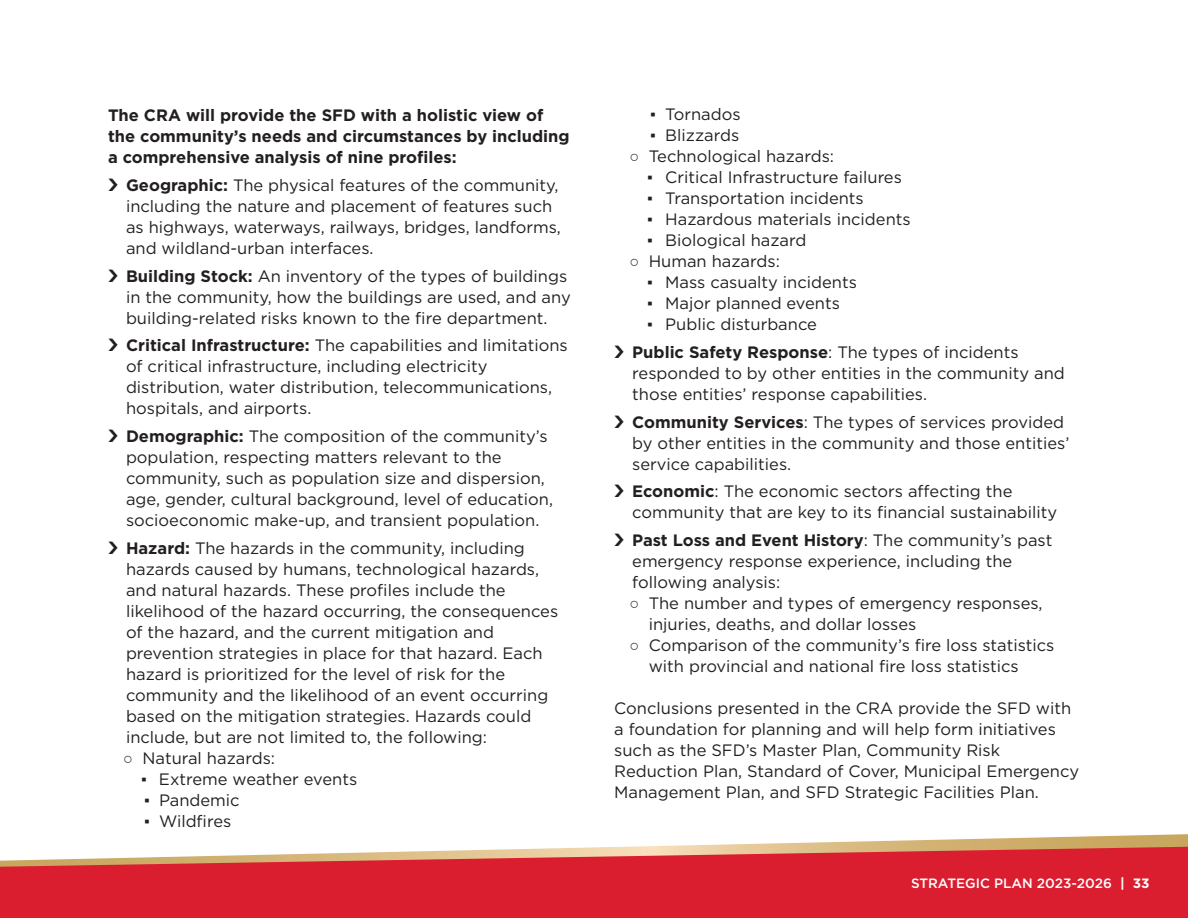
<style>
.page{position:relative;width:1188px;height:918px;background:#fff}
.page>*{position:absolute;margin:0;border:0;box-sizing:border-box;transform-origin:0 0}
.t1{font:16.5px/21px "Gotham";color:#231f20}
.t2{font:700 16.5px/21px "Gotham";color:#231f20}
.t3{font:500 13.5px "Gotham";color:#fff}
.s1{font-weight:700}
.s2{font-family:"Arial Narrow"}
</style>
<div class="page">
<svg style="left:620px;top:834px;width:568px;height:13px"></svg>
<svg style="left:0;top:847px;width:1188px;height:71px;background:#dc3741"></svg>
<img style="left:0;top:0;width:1px;height:860px">
<p class="t2" style="left:108px;top:105px;width:463px">The CRA will provide the SFD with a holistic view of the community’s needs and circumstances by including a comprehensive analysis of nine profiles:</p>
<p class="t1" style="left:126px;top:174px;width:437px"><span class="s1">Geographic:</span> The physical features of the community, including the nature and placement of features such as highways, waterways, railways, bridges, landforms, and wildland-urban interfaces.</p>
<p class="t1" style="left:126px;top:265px;width:446px"><span class="s1">Building Stock:</span> An inventory of the types of buildings in the community, how the buildings are used, and any building-related risks known to the fire department.</p>
<p class="t1" style="left:126px;top:335px;width:443px"><span class="s1">Critical Infrastructure:</span> The capabilities and limitations of critical infrastructure, including electricity distribution, water distribution, telecommunications, hospitals, and airports.</p>
<p class="t1" style="left:126px;top:426px;width:429px"><span class="s1">Demographic:</span> The composition of the community’s population, respecting matters relevant to the community, such as population size and dispersion, age, gender, cultural background, level of education, socioeconomic make-up, and transient population.</p>
<p class="t1" style="left:126px;top:537px;width:434px"><span class="s1">Hazard:</span> The hazards in the community, including hazards caused by humans, technological hazards, and natural hazards. These profiles include the likelihood of the hazard occurring, the consequences of the hazard, and the current mitigation and prevention strategies in place for that hazard. Each hazard is prioritized for the level of risk for the community and the likelihood of an event occurring based on the mitigation strategies. Hazards could include, but are not limited to, the following:</p>
<p class="t1" style="left:124px;top:747px;width:152px"><span class="s2">○</span> Natural hazards:</p>
<p class="t1" style="left:141px;top:768px;width:218px"><span class="s2">▪</span> Extreme weather events</p>
<p class="t1" style="left:144px;top:789px;width:97px"><span class="s2">▪</span> Pandemic</p>
<p class="t1" style="left:144px;top:810px;width:89px"><span class="s2">▪</span> Wildfires</p>
<p class="t1" style="left:650px;top:103px;width:92px"><span class="s2">▪</span> Tornados</p>
<p class="t1" style="left:650px;top:124px;width:91px"><span class="s2">▪</span> Blizzards</p>
<p class="t1" style="left:631px;top:145px;width:205px"><span class="s2">○</span> Technological hazards:</p>
<p class="t1" style="left:647px;top:166px;width:256px"><span class="s2">▪</span> Critical Infrastructure failures</p>
<p class="t1" style="left:647px;top:187px;width:218px"><span class="s2">▪</span> Transportation incidents</p>
<p class="t1" style="left:647px;top:208px;width:265px"><span class="s2">▪</span> Hazardous materials incidents</p>
<p class="t1" style="left:647px;top:229px;width:161px"><span class="s2">▪</span> Biological hazard</p>
<p class="t1" style="left:631px;top:250px;width:151px"><span class="s2">○</span> Human hazards:</p>
<p class="t1" style="left:647px;top:271px;width:211px"><span class="s2">▪</span> Mass casualty incidents</p>
<p class="t1" style="left:647px;top:292px;width:194px"><span class="s2">▪</span> Major planned events</p>
<p class="t1" style="left:647px;top:313px;width:171px"><span class="s2">▪</span> Public disturbance</p>
<p class="t1" style="left:632px;top:341px;width:434px"><span class="s1">Public Safety Response</span>: The types of incidents responded to by other entities in the community and those entities’ response capabilities.</p>
<p class="t1" style="left:632px;top:411px;width:439px"><span class="s1">Community Services</span>: The types of services provided by other entities in the community and those entities’ service capabilities.</p>
<p class="t1" style="left:632px;top:481px;width:426px"><span class="s1">Economic</span>: The economic sectors affecting the community that are key to its financial sustainability</p>
<p class="t1" style="left:632px;top:529px;width:422px"><span class="s1">Past Loss and Event History</span>: The community’s past emergency response experience, including the following analysis:</p>
<p class="t1" style="left:649px;top:592px;width:395px;text-indent:-18px"><span class="s2">○</span> The number and types of emergency responses, injuries, deaths, and dollar losses</p>
<p class="t1" style="left:649px;top:634px;width:407px;text-indent:-18px"><span class="s2">○</span> Comparison of the community’s fire loss statistics with provincial and national fire loss statistics</p>
<p class="t1" style="left:614px;top:697px;width:466px">Conclusions presented in the CRA provide the SFD with a foundation for planning and will help form initiatives such as the SFD’s Master Plan, Community Risk Reduction Plan, Standard of Cover, Municipal Emergency Management Plan, and SFD Strategic Facilities Plan.</p>
<p class="t3" style="left:911px;top:875px;width:240px">STRATEGIC PLAN 2023-2026 <span class="s1">| 33</span></p>
</div>
